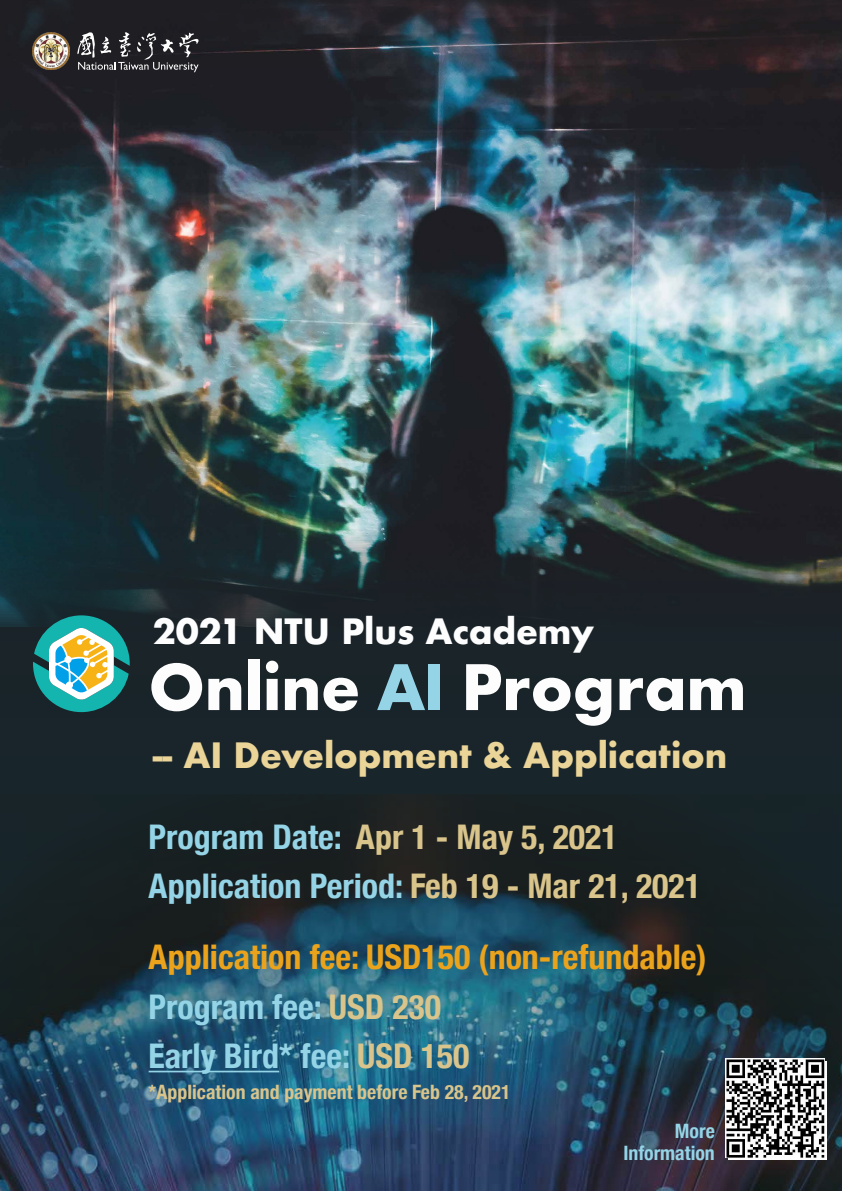
<style>
.page{position:relative;width:842px;height:1191px;background:#19242a}
.page>*{position:absolute;margin:0;border:0;box-sizing:border-box;transform-origin:0 0}
.t1{font:700 60.8px "Futura";letter-spacing:-.005em;color:#fdfdfd}
.t2{font:700 condensed 33.95px/49.5px "Helvetica Neue";color:#eba31c}
.t3{font:700 condensed 33.95px/49.5px "Helvetica Neue";color:#94d4e6}
.t4{font:700 33.95px "Futura";letter-spacing:-.005em;color:#ead498}
.t5{font:700 33.95px "Futura";letter-spacing:-.005em;color:#fdfdfd}
.t6{font:700 condensed 19.8px "Helvetica Neue";color:#d9c48b}
.t7{font:700 condensed 19.8px/21.2px "Helvetica Neue";color:#94d4e6;text-align:right}
.s1{color:#94d4e6}
.s2{color:#d9c48b}
</style>
<div class="page">
<img style="left:0;top:0;width:842px;height:626px">
<svg style="left:33px;top:615px;width:97px;height:97px"></svg>
<img style="left:32px;top:32px;width:38px;height:38px">
<svg style="left:77px;top:32px;width:122px;height:40px"></svg>
<img style="left:0;top:823px;width:842px;height:368px">
<hr style="left:149px;top:1070px;width:130px;height:2px;background:#94d4e6">
<svg style="left:728px;top:1061px;width:98px;height:98px"></svg>
<img style="left:725px;top:1058px;width:100px;height:99px">
<p class="t5" style="left:153px;top:606px;width:443px">2021 NTU Plus Academy</p>
<h1 class="t1" style="left:149px;top:643px;width:599px">Online <span class="s1">AI</span> Program</h1>
<p class="t4" style="left:153px;top:730px;width:576px">-- AI Development &amp; Application</p>
<p class="t3" style="left:149px;top:809px;width:554px">Program Date: <span class="s2">Apr 1 - May 5, 2021<br></span>Application Period: <span class="s2">Feb 19 - Mar 21, 2021</span></p>
<p class="t2" style="left:149px;top:930px;width:560px">Application fee: USD150 (non-refundable)<br><span class="s1">Program fee:</span> <span class="s2">USD 230<br></span><span class="s1">Early Bird* fee:</span> <span class="s2">USD 150</span></p>
<p class="t6" style="left:149px;top:1075px;width:363px">*Application and payment before Feb 28, 2021</p>
<p class="t7" style="left:623px;top:1119px;width:93px">More<br>Information</p>
</div>
